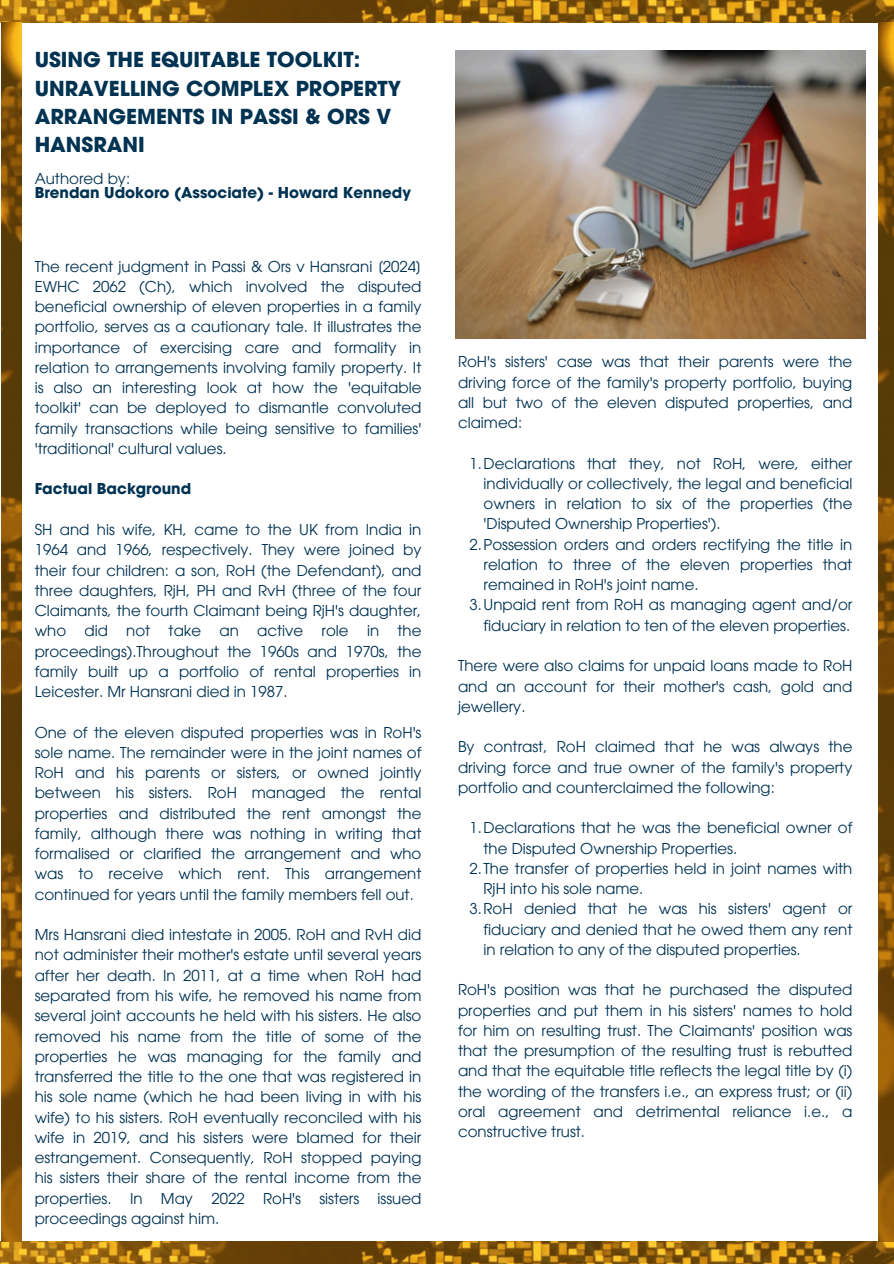
<style>
.page{position:relative;width:894px;height:1264px;background:#fff}
.page>*{position:absolute;margin:0;border:0;box-sizing:border-box;transform-origin:0 0}
.t1{font:700 20.7px/28.2px "ITC Avant Garde Pro";color:#003252}
.t2{font:15px/20.2px "ITC Avant Garde Pro";color:#003252;text-align:justify}
.t3{font:700 15px "ITC Avant Garde Pro";color:#003252}
</style>
<div class="page">
<img style="left:456px;top:50px;width:408px;height:288px">
<img style="left:0;top:1240px;width:893px;height:23px">
<img style="left:0;top:0;width:893px;height:22px">
<img style="left:878px;top:22px;width:15px;height:1218px">
<img style="left:1px;top:22px;width:21px;height:1218px">
<p class="t1" style="left:35px;top:48px;width:368px">USING THE EQUITABLE TOOLKIT:<br>UNRAVELLING COMPLEX PROPERTY<br>ARRANGEMENTS IN PASSI &amp; ORS V<br>HANSRANI</p>
<p class="t2" style="left:35px;top:170px;width:97px">Authored by:</p>
<p class="t3" style="left:35px;top:187px;width:377px">Brendan Udokoro (Associate) - Howard Kennedy</p>
<p class="t2" style="left:35px;top:258px;width:388px">The recent judgment in Passi &amp; Ors v Hansrani [2024] EWHC 2062 (Ch), which involved the disputed beneficial ownership of eleven properties in a family portfolio, serves as a cautionary tale. It illustrates the importance of exercising care and formality in relation to arrangements involving family property. It is also an interesting look at how the 'equitable toolkit' can be deployed to dismantle convoluted family transactions while being sensitive to families' 'traditional' cultural values.</p>
<p class="t3" style="left:35px;top:483px;width:158px">Factual Background</p>
<h1 class="t2" style="left:35px;top:521px;width:388px">SH and his wife, KH, came to the UK from India in 1964 and 1966, respectively. They were joined by their four children: a son, RoH (the Defendant), and three daughters, RjH, PH and RvH (three of the four Claimants, the fourth Claimant being RjH's daughter, who did not take an active role in the proceedings).Throughout the 1960s and 1970s, the family built up a portfolio of rental properties in Leicester. Mr Hansrani died in 1987.</h1>
<p class="t2" style="left:35px;top:724px;width:388px">One of the eleven disputed properties was in RoH's sole name. The remainder were in the joint names of RoH and his parents or sisters, or owned jointly between his sisters. RoH managed the rental properties and distributed the rent amongst the family, although there was nothing in writing that formalised or clarified the arrangement and who was to receive which rent. This arrangement continued for years until the family members fell out.</p>
<p class="t2" style="left:35px;top:926px;width:388px">Mrs Hansrani died intestate in 2005. RoH and RvH did not administer their mother's estate until several years after her death. In 2011, at a time when RoH had separated from his wife, he removed his name from several joint accounts he held with his sisters. He also removed his name from the title of some of the properties he was managing for the family and transferred the title to the one that was registered in his sole name (which he had been living in with his wife) to his sisters. RoH eventually reconciled with his wife in 2019, and his sisters were blamed for their estrangement. Consequently, RoH stopped paying his sisters their share of the rental income from the properties. In May 2022 RoH's sisters issued proceedings against him.</p>
<p class="t2" style="left:458px;top:353px;width:396px">RoH's sisters' case was that their parents were the driving force of the family's property portfolio, buying all but two of the eleven disputed properties, and claimed:</p>
<h2 class="t2" style="left:483px;top:455px;width:370px;text-indent:-14px">1.Declarations that they, not RoH, were, either individually or collectively, the legal and beneficial owners in relation to six of the properties (the 'Disputed Ownership Properties').</h2>
<p class="t2" style="left:483px;top:536px;width:370px;text-indent:-14px">2.Possession orders and orders rectifying the title in relation to three of the eleven properties that remained in RoH's joint name.</p>
<p class="t2" style="left:469px;top:596px;width:384px;text-align:right">3.Unpaid rent from RoH as managing agent and/or fiduciary in relation to ten of the eleven properties.</p>
<p class="t2" style="left:458px;top:657px;width:396px">There were also claims for unpaid loans made to RoH and an account for their mother's cash, gold and jewellery.</p>
<p class="t2" style="left:458px;top:738px;width:396px">By contrast, RoH claimed that he was always the driving force and true owner of the family's property portfolio and counterclaimed the following:</p>
<p class="t2" style="left:483px;top:819px;width:370px;text-indent:-14px">1.Declarations that he was the beneficial owner of the Disputed Ownership Properties.</p>
<p class="t2" style="left:483px;top:860px;width:370px;text-indent:-14px">2.The transfer of properties held in joint names with<br>RjH into his sole name.</p>
<p class="t2" style="left:483px;top:900px;width:370px;text-indent:-14px">3.RoH denied that he was his sisters' agent or fiduciary and denied that he owed them any rent in relation to any of the disputed properties.</p>
<p class="t2" style="left:458px;top:981px;width:396px">RoH's position was that he purchased the disputed properties and put them in his sisters' names to hold for him on resulting trust. The Claimants' position was that the presumption of the resulting trust is rebutted and that the equitable title reflects the legal title by (i) the wording of the transfers i.e., an express trust; or (ii) oral agreement and detrimental reliance i.e., a constructive trust.</p>
</div>
